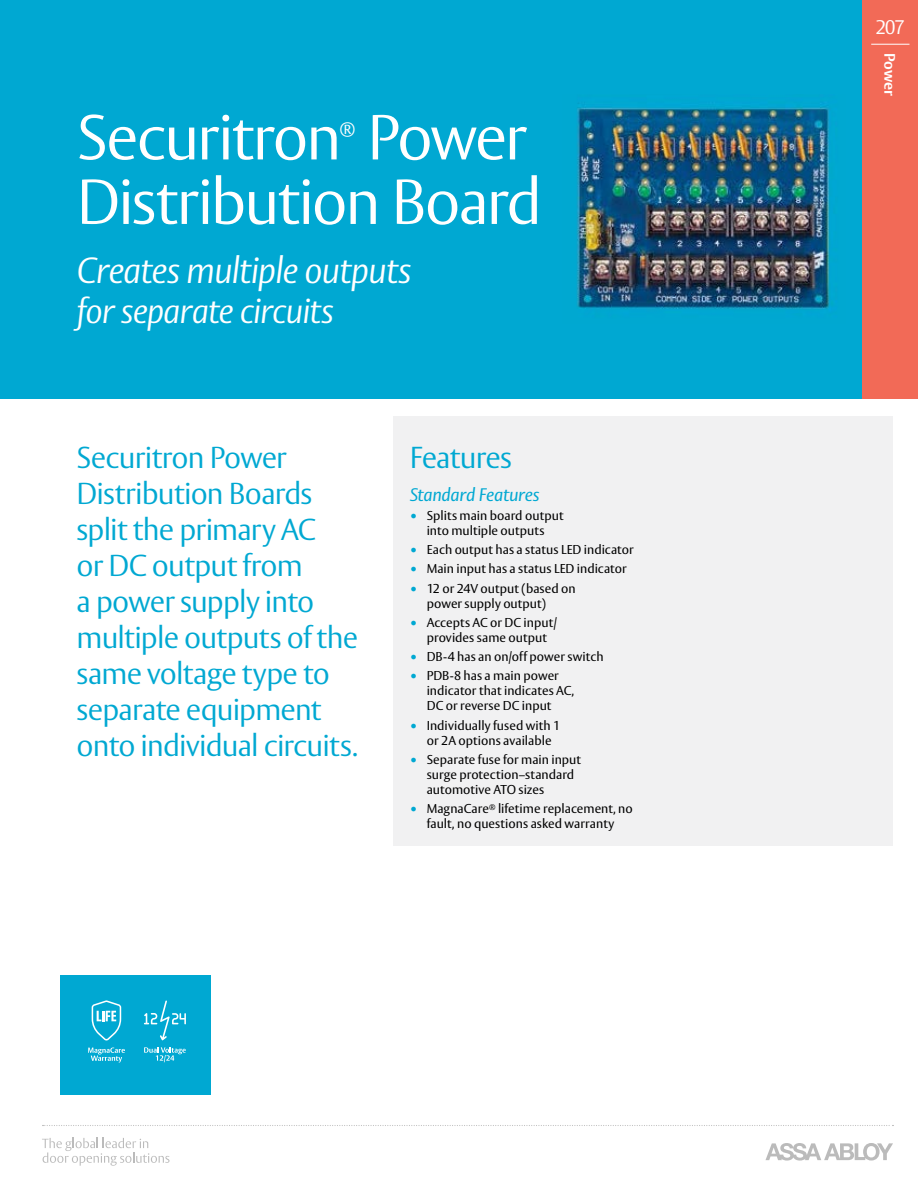
<style>
.page{position:relative;width:918px;height:1188px;background:#fff}
.page>*{position:absolute;margin:0;border:0;box-sizing:border-box;transform-origin:0 0}
.t1{font:300 63px "ASSA Vesta";letter-spacing:-.035em;color:#fff}
.t2{font:italic 300 36px "ASSA Vesta";letter-spacing:-.03em;color:#fff}
.t3{font:italic 300 34.35px "ASSA Vesta";letter-spacing:-.03em;color:#fff}
.t4{font:300 30px/36px "ASSA Vesta";letter-spacing:-.03em;color:#00a8d2}
.t5{font:300 19.5px "ASSA Vesta";color:#fff}
.t6{font:300 18.3px "ASSA Vesta";color:#fff}
.t7{font:italic 18px "ASSA Vesta";letter-spacing:-.02em;color:#00a8d2}
.t8{font:700 15px "ASSA Vesta";color:#fff}
.t9{font:12.75px/15px "ASSA Vesta";color:#000}
.s1{font-size:15px;color:#00a8d2}
</style>
<div class="page">
<div style="left:0;top:0;width:918px;height:399px;background:#00a8d2"></div>
<svg style="left:43px;top:1125px;width:850px;height:1px"></svg>
<svg style="left:765px;top:1143px;width:128px;height:18px"></svg>
<svg style="left:42px;top:1138px;width:128px;height:28px"></svg>
<div style="left:863px;top:0;width:55px;height:399px;background:#f26a57"></div>
<hr style="left:871px;top:44px;width:38px;height:1px;background:#fff">
<div style="left:393px;top:416px;width:499px;height:429px;background:#f1f1f2"></div>
<div style="left:60px;top:976px;width:150px;height:119px;background:#00a8d2"></div>
<svg style="left:88px;top:1048px;width:37px;height:14px"></svg>
<svg style="left:92px;top:1000px;width:29px;height:41px"></svg>
<svg style="left:144px;top:1047px;width:42px;height:15px"></svg>
<svg style="left:144px;top:1000px;width:42px;height:40px"></svg>
<img style="left:577px;top:103px;width:256px;height:207px">
<h1 class="t1" style="left:77px;top:100px;width:452px">Securitron Power</h1>
<h3 class="t6" style="left:340px;top:117px;width:18px">®</h3>
<h1 class="t1" style="left:77px;top:164px;width:467px">Distribution Board</h1>
<h2 class="t2" style="left:77px;top:248px;width:337px">Creates multiple outputs</h2>
<h3 class="t3" style="left:77px;top:290px;width:259px">for separate circuits</h3>
<h3 class="t4" style="left:77px;top:441px;width:283px">Securitron Power<br>Distribution Boards split the primary AC<br>or DC output from<br>a power supply into multiple outputs of the same voltage type to separate equipment onto individual circuits.</h3>
<h3 class="t4" style="left:410px;top:441px;width:104px">Features</h3>
<h3 class="t7" style="left:410px;top:483px;width:131px">Standard Features</h3>
<p class="t9" style="left:410px;top:508px;width:155px;text-align:center"><span class="s1">•</span> Splits main board output into multiple outputs</p>
<p class="t9" style="left:410px;top:543px;width:226px"><span class="s1">•</span> Each output has a status LED indicator</p>
<p class="t9" style="left:410px;top:562px;width:219px"><span class="s1">•</span> Main input has a status LED indicator</p>
<p class="t9" style="left:427px;top:581px;width:151px;text-indent:-17px"><span class="s1">•</span> 12 or 24V output (based on power supply output)</p>
<p class="t9" style="left:410px;top:615px;width:149px;text-align:center"><span class="s1">•</span> Accepts AC or DC input/ provides same output</p>
<p class="t9" style="left:410px;top:650px;width:195px"><span class="s1">•</span> DB-4 has an on/off power switch</p>
<p class="t9" style="left:427px;top:669px;width:149px;text-indent:-17px"><span class="s1">•</span> PDB-8 has a main power indicator that indicates AC,<br>DC or reverse DC input</p>
<p class="t9" style="left:427px;top:718px;width:135px;text-indent:-17px"><span class="s1">•</span> Individually fused with 1 or 2A options available</p>
<p class="t9" style="left:427px;top:752px;width:156px;text-indent:-17px"><span class="s1">•</span> Separate fuse for main input surge protection–standard automotive ATO sizes</p>
<p class="t9" style="left:410px;top:802px;width:225px;text-align:center"><span class="s1">•</span> MagnaCare<sup>®</sup> lifetime replacement, no fault, no questions asked warranty</p>
<h3 class="t5" style="left:875px;top:15px;width:31px">207</h3>
<p class="t8" style="left:899px;top:53px;width:45px;rotate:90deg">Power</p>
</div>
